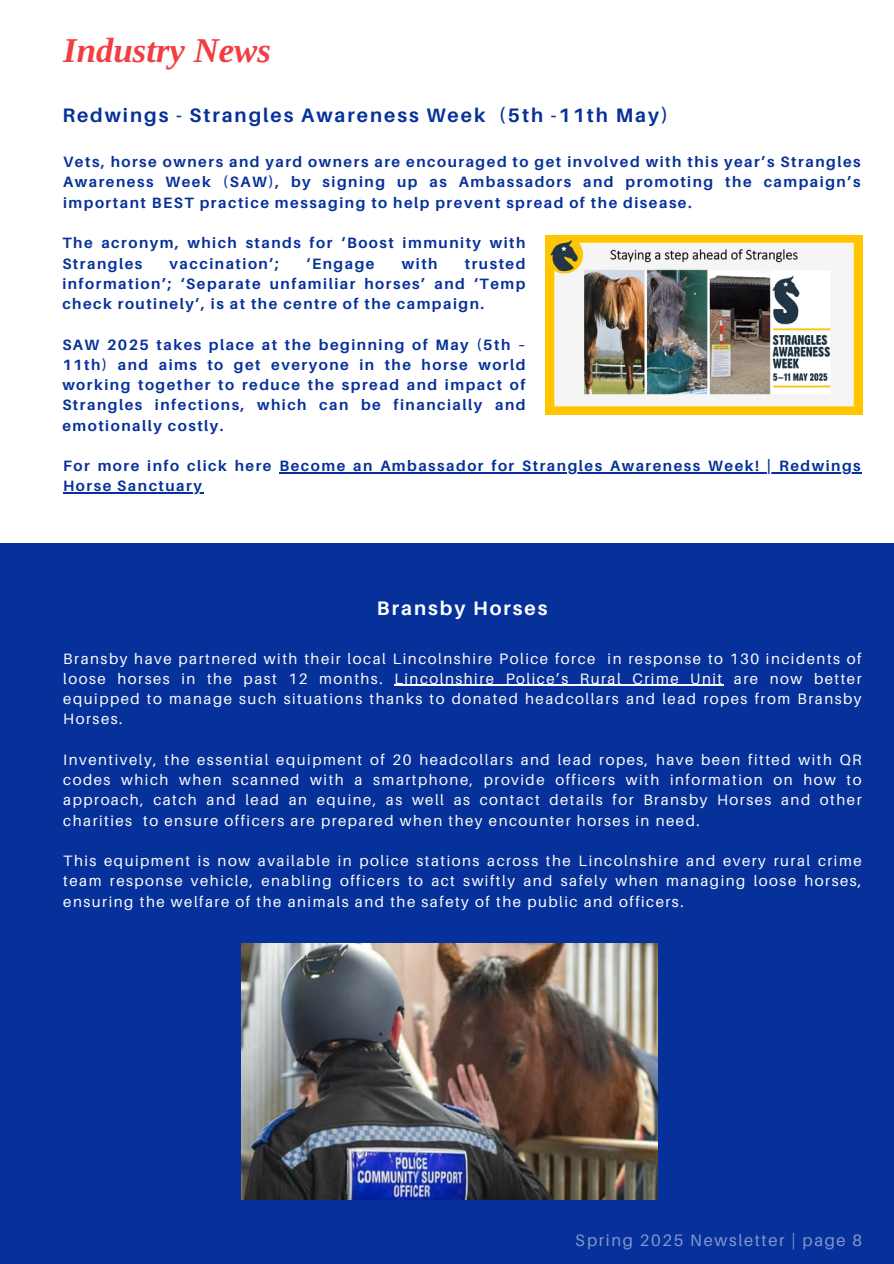
<style>
.page{position:relative;width:894px;height:1264px;background:#fff}
.page>*{position:absolute;margin:0;border:0;box-sizing:border-box;transform-origin:0 0}
.t1{font:italic 700 34.8px "Libra Serif Modern";color:#f23e42}
.t2{font:700 19.5px "Aileron";letter-spacing:.1em;color:#07319a}
.t3{font:700 19.5px "Aileron";letter-spacing:.1em;color:#fff}
.t4{font:16.5px "Aileron";letter-spacing:.1em;color:#fff}
.t5{font:15px/20.2px "Aileron";letter-spacing:.1em;color:#fff;text-align:justify}
.t6{font:700 15px/20.2px "Aileron";letter-spacing:.1em;color:#07319a;text-align:justify}
</style>
<div class="page">
<div style="left:0;top:543px;width:893px;height:676px;background:#07319a"></div>
<div style="left:0;top:1219px;width:893px;height:44px;background:#07319a"></div>
<img style="left:545px;top:235px;width:317px;height:179px">
<img style="left:241px;top:943px;width:416px;height:256px">
<hr style="left:394px;top:685px;width:329px;height:1px;background:#fff">
<hr style="left:279px;top:472px;width:582px;height:1px;background:#07319a">
<hr style="left:63px;top:492px;width:140px;height:1px;background:#07319a">
<h3 class="t1" style="left:63px;top:31px;width:209px">Industry News</h3>
<h3 class="t2" style="left:62px;top:103px;width:607px">Redwings - Strangles Awareness Week (5th -11th May)</h3>
<p class="t6" style="left:63px;top:151px;width:798px">Vets, horse owners and yard owners are encouraged to get involved with this year’s Strangles Awareness Week (SAW), by signing up as Ambassadors and promoting the campaign’s important BEST practice messaging to help prevent spread of the disease.</p>
<p class="t6" style="left:62px;top:233px;width:464px">The acronym, which stands for ‘Boost immunity with<br>Strangles</p>
<p class="t6" style="left:169px;top:253px;width:111px">vaccination’;</p>
<p class="t6" style="left:306px;top:253px;width:70px">‘Engage</p>
<p class="t6" style="left:402px;top:253px;width:37px">with</p>
<p class="t6" style="left:62px;top:253px;width:464px;text-indent:402px">trusted information’; ‘Separate unfamiliar horses’ and ‘Temp check routinely’, is at the centre of the campaign.</p>
<p class="t6" style="left:62px;top:334px;width:464px">SAW 2025 takes place at the beginning of May (5th – 11th) and aims to get everyone in the horse world working together to reduce the spread and impact of Strangles infections, which can be financially and emotionally costly.</p>
<h2 class="t6" style="left:63px;top:455px;width:210px">For more info click here</h2>
<p class="t6" style="left:279px;top:455px;width:582px">Become an Ambassador for Strangles Awareness Week! | Redwings</p>
<p class="t6" style="left:63px;top:475px;width:140px">Horse Sanctuary</p>
<h1 class="t3" style="left:377px;top:596px;width:172px">Bransby Horses</h1>
<h2 class="t5" style="left:63px;top:648px;width:799px">Bransby have partnered with their local Lincolnshire Police force in response to 130 incidents of loose horses in the past 12 months. Lincolnshire Police’s Rural Crime Unit are now better equipped to manage such situations thanks to donated headcollars and lead ropes from Bransby Horses.</h2>
<h3 class="t5" style="left:63px;top:749px;width:799px">Inventively, the essential equipment of 20 headcollars and lead ropes, have been fitted with QR codes which when scanned with a smartphone, provide officers with information on how to approach, catch and lead an equine, as well as contact details for Bransby Horses and other charities to ensure officers are prepared when they encounter horses in need.</h3>
<h3 class="t5" style="left:63px;top:850px;width:799px">This equipment is now available in police stations across the Lincolnshire and every rural crime team response vehicle, enabling officers to act swiftly and safely when managing loose horses, ensuring the welfare of the animals and the safety of the public and officers.</h3>
<p class="t4" style="left:575px;top:1230px;width:288px">Spring 2025 Newsletter | page 8</p>
</div>
